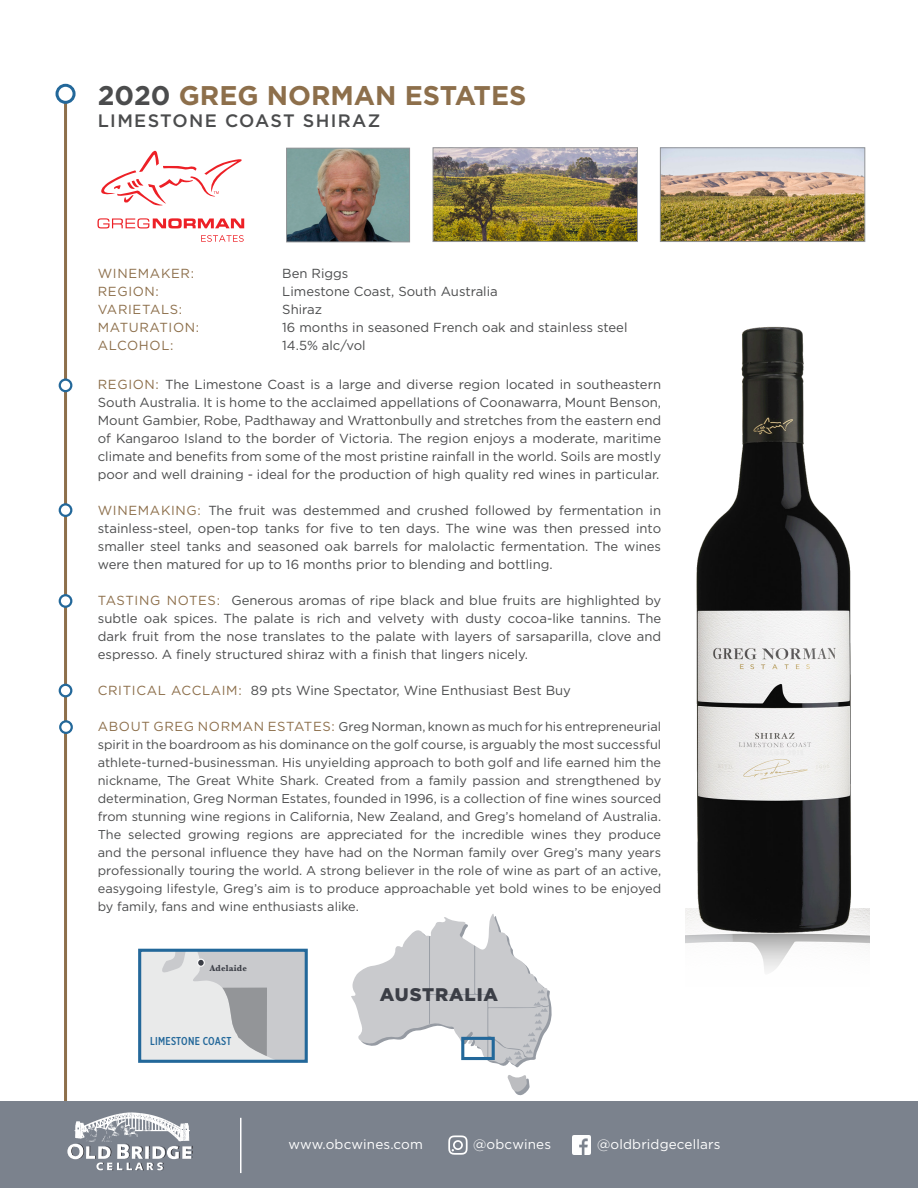
<style>
.page{position:relative;width:918px;height:1188px;background:#fff}
.page>*{position:absolute;margin:0;border:0;box-sizing:border-box;transform-origin:0 0}
.t1{font:700 27px "Gotham";color:#8d6f4b}
.t2{font:900 18.3px "Gotham";letter-spacing:.05em;color:#3b3e46}
.t3{font:500 18px "Gotham";letter-spacing:.075em;color:#4b4c4d}
.space{font:13.5px "Gotham";letter-spacing:.01em;color:#fff}
.Tasting_Notes_Paragraph{font:13.2px/18px "Gotham";color:#4b4c4d;text-align:justify}
.Tasting_Notes_Paragraph-2{font:13.2px "Gotham";letter-spacing:.05em;color:#8d6f4b}
.Tasting_Notes_Paragraph-3{font:12.75px/18px "Gotham";color:#4b4c4d;text-align:justify}
.t4{font:500 11.4px "Gotham X Narrow";letter-spacing:.025em;color:#23689a}
.t5{font:700 9.15px "Baskerville";letter-spacing:.025em;color:#3b3e46;scale:.94 1}
.s1{color:#4b4c4d}
.s2{color:#8d6f4b}
.s3{font-size:13.2px;color:#8d6f4b}
</style>
<div class="page">
<img style="left:685px;top:908px;width:185px;height:64px">
<img style="left:685px;top:326px;width:177px;height:610px">
<svg style="left:98px;top:218px;width:147px;height:10px"></svg>
<svg style="left:101px;top:151px;width:141px;height:55px"></svg>
<svg style="left:201px;top:235px;width:43px;height:7px"></svg>
<hr style="left:64px;top:85px;width:3px;height:1026px;background:#8d6f4b">
<img style="left:662px;top:149px;width:201px;height:91px">
<div style="left:660px;top:147px;width:205px;height:95px;border:1px solid #939598"></div>
<img style="left:435px;top:149px;width:201px;height:91px">
<div style="left:433px;top:147px;width:205px;height:95px;border:1px solid #939598"></div>
<div style="left:57px;top:85px;width:17px;height:17px;background:#fff;border-radius:50%"></div>
<div style="left:56px;top:84px;width:20px;height:20px;border:3px solid #23689a;border-radius:50%"></div>
<div style="left:60px;top:504px;width:11px;height:12px;background:#fff;border-radius:50%"></div>
<div style="left:59px;top:503px;width:13px;height:14px;border:2px solid #23689a;border-radius:50%"></div>
<div style="left:60px;top:685px;width:11px;height:11px;background:#fff;border-radius:50%"></div>
<div style="left:59px;top:684px;width:13px;height:13px;border:2px solid #23689a;border-radius:50%"></div>
<div style="left:60px;top:380px;width:11px;height:11px;background:#fff;border-radius:50%"></div>
<div style="left:59px;top:379px;width:13px;height:13px;border:2px solid #23689a;border-radius:50%"></div>
<div style="left:60px;top:595px;width:11px;height:12px;background:#fff;border-radius:50%"></div>
<div style="left:59px;top:594px;width:13px;height:14px;border:2px solid #23689a;border-radius:50%"></div>
<svg style="left:142px;top:953px;width:162px;height:106px;background:#d2d3d4"></svg>
<div style="left:138px;top:949px;width:170px;height:114px;border:3px solid #23689a"></div>
<svg style="left:507px;top:1075px;width:23px;height:21px"></svg>
<svg style="left:351px;top:914px;width:201px;height:154px"></svg>
<div style="left:198px;top:959px;width:6px;height:7px;background:#3b3e46;border-radius:50%"></div>
<div style="left:197px;top:959px;width:8px;height:8px;border:1px solid #fff;border-radius:50%"></div>
<div style="left:0;top:1102px;width:918px;height:86px;background:#7b828d"></div>
<img style="left:572px;top:1136px;width:19px;height:18px">
<svg style="left:448px;top:1135px;width:20px;height:20px"></svg>
<svg style="left:67px;top:1145px;width:4px;height:13px"></svg>
<img style="left:74px;top:1112px;width:115px;height:30px">
<img style="left:71px;top:1144px;width:122px;height:27px">
<hr style="left:240px;top:1118px;width:2px;height:55px;background:#fff">
<img style="left:288px;top:150px;width:120px;height:90px">
<div style="left:286px;top:148px;width:124px;height:94px;border:1px solid #939598"></div>
<svg style="left:60px;top:721px;width:12px;height:12px"></svg>
<div style="left:59px;top:720px;width:14px;height:14px;border:2px solid #23689a;border-radius:50%"></div>
<p class="t1" style="left:98px;top:78px;width:430px"><span class="s1">2020</span> GREG NORMAN ESTATES</p>
<p class="t3" style="left:98px;top:109px;width:284px">LIMESTONE COAST SHIRAZ</p>
<p class="Tasting_Notes_Paragraph-2" style="left:98px;top:265px;width:98px">WINEMAKER:</p>
<p class="Tasting_Notes_Paragraph" style="left:282px;top:264px;width:68px">Ben Riggs</p>
<p class="Tasting_Notes_Paragraph-2" style="left:98px;top:283px;width:63px">REGION:</p>
<p class="Tasting_Notes_Paragraph" style="left:282px;top:282px;width:217px">Limestone Coast, South Australia</p>
<p class="Tasting_Notes_Paragraph-2" style="left:98px;top:301px;width:86px">VARIETALS:</p>
<p class="Tasting_Notes_Paragraph" style="left:282px;top:300px;width:41px">Shiraz</p>
<p class="Tasting_Notes_Paragraph-2" style="left:98px;top:319px;width:103px">MATURATION:</p>
<p class="Tasting_Notes_Paragraph" style="left:282px;top:318px;width:347px">16 months in seasoned French oak and stainless steel</p>
<p class="Tasting_Notes_Paragraph-2" style="left:98px;top:337px;width:77px">ALCOHOL:</p>
<p class="Tasting_Notes_Paragraph" style="left:282px;top:336px;width:85px">14.5% alc/vol</p>
<p class="Tasting_Notes_Paragraph" style="left:98px;top:375px;width:565px"><span class="s2">REGION:</span> The Limestone Coast is a large and diverse region located in southeastern South Australia. It is home to the acclaimed appellations of Coonawarra, Mount Benson, Mount Gambier, Robe, Padthaway and Wrattonbully and stretches from the eastern end of Kangaroo Island to the border of Victoria. The region enjoys a moderate, maritime climate and benefits from some of the most pristine rainfall in the world. Soils are mostly poor and well draining - ideal for the production of high quality red wines in particular.</p>
<p class="Tasting_Notes_Paragraph" style="left:98px;top:501px;width:565px"><span class="s2">WINEMAKING:</span> The fruit was destemmed and crushed followed by fermentation in stainless-steel, open-top tanks for five to ten days. The wine was then pressed into smaller steel tanks and seasoned oak barrels for malolactic fermentation. The wines were then matured for up to 16 months prior to blending and bottling.</p>
<p class="Tasting_Notes_Paragraph" style="left:98px;top:591px;width:565px"><span class="s2">TASTING NOTES:</span> Generous aromas of ripe black and blue fruits are highlighted by subtle oak spices. The palate is rich and velvety with dusty cocoa-like tannins. The dark fruit from the nose translates to the palate with layers of sarsaparilla, clove and espresso. A finely structured shiraz with a finish that lingers nicely.</p>
<p class="Tasting_Notes_Paragraph" style="left:98px;top:681px;width:475px"><span class="s2">CRITICAL ACCLAIM:</span> 89 pts Wine Spectator, Wine Enthusiast Best Buy</p>
<p class="Tasting_Notes_Paragraph-3" style="left:98px;top:717px;width:565px"><span class="s3">ABOUT GREG NORMAN ESTATES:</span> Greg Norman, known as much for his entrepreneurial spirit in the boardroom as his dominance on the golf course, is arguably the most successful athlete-turned-businessman. His unyielding approach to both golf and life earned him the nickname, The Great White Shark. Created from a family passion and strengthened by determination, Greg Norman Estates, founded in 1996, is a collection of fine wines sourced from stunning wine regions in California, New Zealand, and Greg’s homeland of Australia.<br>The selected growing regions are appreciated for the incredible wines they produce and the personal influence they have had on the Norman family over Greg’s many years professionally touring the world. A strong believer in the role of wine as part of an active, easygoing lifestyle, Greg’s aim is to produce approachable yet bold wines to be enjoyed by family, fans and wine enthusiasts alike.</p>
<p class="t5" style="left:210px;top:961px;width:41px">Adelaide</p>
<p class="t4" style="left:150px;top:1034px;width:83px">LIMESTONE COAST</p>
<p class="t2" style="left:380px;top:982px;width:120px">AUSTRALIA</p>
<p class="space" style="left:289px;top:1136px;width:136px">www.obcwines.com</p>
<p class="space" style="left:473px;top:1136px;width:79px">@obcwines</p>
<p class="space" style="left:597px;top:1136px;width:125px">@oldbridgecellars</p>
</div>
